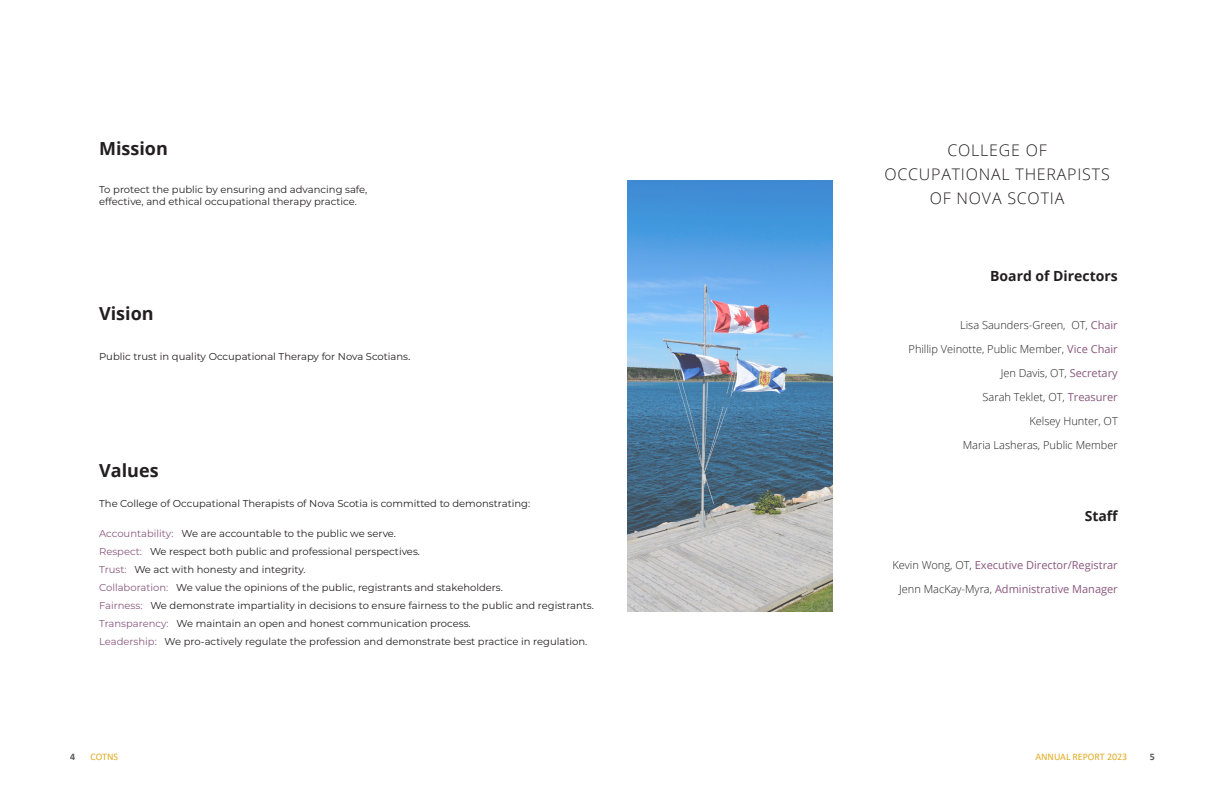
<style>
.page{position:relative;width:1224px;height:792px;background:#fff}
.page>*{position:absolute;margin:0;border:0;box-sizing:border-box;transform-origin:0 0}
.Title_6{font:700 18px "Open Sans";color:#231f20}
.Chapter_Title_-_Alig{font:300 16px "Open Sans";letter-spacing:.05em;color:#231f20}
.Title_6-2{font:700 14px "Open Sans";color:#231f20}
.Title_6-3{font:300 11px "Open Sans";color:#231f20}
.Title_6-4{font:11px "Open Sans";color:#89577d}
.Title_6-5{font:10px/18px "Montserrat";color:#231f20}
.Title_6-6{font:10px "Calibri";color:#e1aa21}
.Title_6-7{font:700 10px "Calibri";color:#57585a}
.s1{font-size:11px}
.s2{color:#89577d}
.s3{font-weight:400;color:#89577d}
.s4{font-weight:300;color:#231f20}
</style>
<div class="page">
<img style="left:628px;top:180px;width:205px;height:432px">
<p class="Title_6" style="left:99px;top:135px;width:70px">Mission</p>
<p class="Title_6-5" style="left:99px;top:180px;width:270px">To protect the public by ensuring and advancing safe,</p>
<p class="Title_6-5" style="left:99px;top:192px;width:259px">effective, and ethical occupational therapy practice.</p>
<p class="Title_6" style="left:99px;top:301px;width:56px">Vision</p>
<p class="Title_6-5" style="left:99px;top:347px;width:313px">Public trust in quality Occupational Therapy for Nova Scotians<span class="s1">.</span></p>
<p class="Title_6" style="left:99px;top:458px;width:61px">Values</p>
<p class="Title_6-5" style="left:99px;top:494px;width:433px">The College of Occupational Therapists of Nova Scotia is committed to demonstrating:</p>
<p class="Title_6-5" style="left:99px;top:524px;width:322px"><span class="s2">Accountability:</span> We are accountable to the public we serve.<br><span class="s2">Respect:</span> We respect both public and professional perspectives.</p>
<p class="Title_6-5" style="left:99px;top:560px;width:496px"><span class="s2">Trust:</span> We act with honesty and integrity.<br><span class="s2">Collaboration:</span> We value the opinions of the public, registrants and stakeholders.<br><span class="s2">Fairness:</span> We demonstrate impartiality in decisions to ensure fairness to the public and registrants.</p>
<p class="Title_6-5" style="left:99px;top:614px;width:373px"><span class="s2">Transparency:</span> We maintain an open and honest communication process.</p>
<p class="Title_6-5" style="left:99px;top:632px;width:490px"><span class="s2">Leadership:</span> We pro-actively regulate the profession and demonstrate best practice in regulation.</p>
<p class="Chapter_Title_-_Alig" style="left:947px;top:139px;width:101px">COLLEGE OF</p>
<p class="Chapter_Title_-_Alig" style="left:884px;top:163px;width:227px">OCCUPATIONAL THERAPISTS</p>
<p class="Chapter_Title_-_Alig" style="left:930px;top:187px;width:136px">OF NOVA SCOTIA</p>
<p class="Title_6-2" style="left:990px;top:266px;width:129px">Board of Directors</p>
<p class="Title_6-3" style="left:960px;top:317px;width:159px">Lisa Saunders-Green, OT, <span class="s3">Chair</span></p>
<p class="Title_6-3" style="left:909px;top:341px;width:211px">Phillip Veinotte, Public Member, <span class="s3">Vice Chair</span></p>
<p class="Title_6-3" style="left:1001px;top:365px;width:119px">Jen Davis, OT, <span class="s3">Secretary</span></p>
<p class="Title_6-3" style="left:983px;top:389px;width:137px">Sarah Teklet, OT, <span class="s3">Treasurer</span></p>
<p class="Title_6-3" style="left:1030px;top:413px;width:90px">Kelsey Hunter, OT</p>
<p class="Title_6-3" style="left:963px;top:437px;width:157px">Maria Lasheras, Public Member</p>
<p class="Title_6-2" style="left:1085px;top:506px;width:35px">Staff</p>
<p class="Title_6-4" style="left:892px;top:557px;width:227px"><span class="s4">Kevin Wong, OT,</span> Executive Director/Registrar</p>
<p class="Title_6-4" style="left:899px;top:581px;width:220px"><span class="s4">Jenn MacKay-Myra,</span> Administrative Manager</p>
<p class="Title_6-7" style="left:70px;top:749px;width:7px">4</p>
<p class="Title_6-6" style="left:91px;top:749px;width:29px">COTNS</p>
<p class="Title_6-6" style="left:1035px;top:749px;width:93px">ANNUAL REPORT 2023</p>
<p class="Title_6-7" style="left:1150px;top:749px;width:7px">5</p>
</div>
